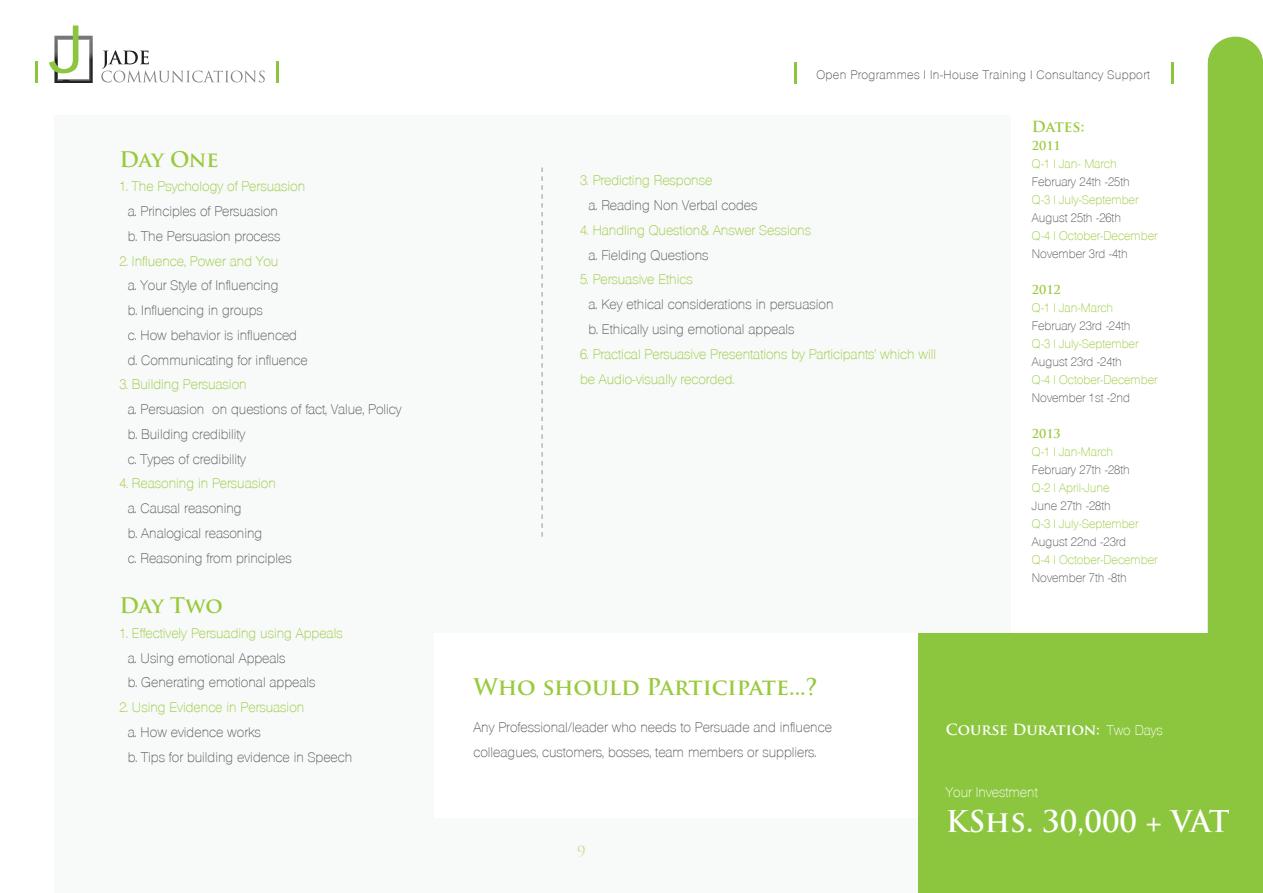
<style>
.page{position:relative;width:1263px;height:893px;background:#fff}
.page>*{position:absolute;margin:0;border:0;box-sizing:border-box;transform-origin:0 0}
.t1{font:700 29.25px "Trajan Pro";color:#fff}
.t2{font:700 22.5px "Trajan Pro";letter-spacing:-.01em;color:#99ca3b}
.t3{font:700 21px "Trajan Pro";color:#99ca3b}
.t4{font:700 15px "Trajan Pro";letter-spacing:-.015em;color:#fff}
.t5{font:700 15px "Trajan Pro";color:#99ca3b}
.t6{font:15px "Trajan Pro";color:#99ca3b}
.t7{font:200 13.5px/24.8px "Olympia";color:#57585a}
.t8{font:200 13.5px/24.8px "Olympia";color:#99ca3b}
.t9{font:200 13.5px "Olympia";color:#fff}
.t10{font:200 12px "Olympia";color:#99ca3b}
.t11{font:200 12px "Olympia";color:#57585a}
.t12{font:200 12px "Olympia";letter-spacing:.03em;color:#524a47}
.t13{font:700 12px "Trajan Pro";color:#99ca3b}
.s1{font-family:"Olympia";font-weight:200;font-size:13.5px}
</style>
<div class="page">
<hr style="left:794px;top:63px;width:3px;height:21px;background:#8bc63e">
<hr style="left:1171px;top:63px;width:3px;height:21px;background:#8bc63e">
<hr style="left:35px;top:61px;width:3px;height:22px;background:#8bc63e">
<hr style="left:276px;top:61px;width:3px;height:22px;background:#8bc63e">
<svg style="left:101px;top:50px;width:164px;height:32px"></svg>
<svg style="left:49px;top:26px;width:44px;height:57px"></svg>
<div style="left:1208px;top:37px;width:55px;height:856px;background:#8bc63e"></div>
<div style="left:54px;top:115px;width:957px;height:778px;background:#f2f3f4"></div>
<div style="left:918px;top:634px;width:291px;height:259px;background:#8bc63e"></div>
<div style="left:434px;top:634px;width:484px;height:184px;background:#fff"></div>
<svg style="left:542px;top:168px;width:1px;height:369px"></svg>
<p class="t3" style="left:119px;top:146px;width:101px">Day One</p>
<p class="t8" style="left:119px;top:174px;width:187px">1. The Psychology of Persuasion</p>
<p class="t7" style="left:128px;top:199px;width:152px">a. Principles of Persuasion</p>
<p class="t7" style="left:128px;top:224px;width:154px">b. The Persuasion process</p>
<p class="t8" style="left:119px;top:249px;width:161px">2. Influence, Power and You</p>
<p class="t7" style="left:128px;top:273px;width:152px">a. Your Style of Influencing</p>
<p class="t7" style="left:128px;top:298px;width:136px">b. Influencing in groups</p>
<p class="t7" style="left:128px;top:323px;width:171px">c. How behavior is influenced</p>
<p class="t7" style="left:128px;top:348px;width:182px">d. Communicating for influence</p>
<p class="t8" style="left:119px;top:372px;width:129px">3. Building Persuasion</p>
<p class="t7" style="left:128px;top:397px;width:275px">a. Persuasion on questions of fact, Value, Policy</p>
<p class="t7" style="left:128px;top:422px;width:119px">b. Building credibility</p>
<p class="t7" style="left:128px;top:447px;width:120px">c. Types of credibility</p>
<p class="t8" style="left:119px;top:471px;width:158px">4. Reasoning in Persuasion</p>
<p class="t7" style="left:128px;top:496px;width:115px">a. Causal reasoning</p>
<p class="t7" style="left:128px;top:521px;width:136px">b. Analogical reasoning</p>
<p class="t7" style="left:128px;top:546px;width:165px">c. Reasoning from principles</p>
<p class="t3" style="left:119px;top:592px;width:105px">Day Two</p>
<p class="t8" style="left:119px;top:621px;width:225px">1. Effectively Persuading using Appeals</p>
<p class="t7" style="left:128px;top:645px;width:159px">a. Using emotional Appeals</p>
<p class="t7" style="left:128px;top:670px;width:189px">b. Generating emotional appeals</p>
<p class="t8" style="left:119px;top:695px;width:187px">2. Using Evidence in Persuasion</p>
<p class="t7" style="left:128px;top:720px;width:135px">a. How evidence works</p>
<p class="t7" style="left:128px;top:744px;width:226px">b. Tips for building evidence in Speech</p>
<p class="t12" style="left:816px;top:68px;width:335px">Open Programmes | In-House Training | Consultancy Support</p>
<p class="t8" style="left:580px;top:168px;width:134px">3. Predicting Response</p>
<p class="t7" style="left:588px;top:193px;width:170px">a. Reading Non Verbal codes</p>
<p class="t8" style="left:580px;top:218px;width:233px">4. Handling Question&amp; Answer Sessions</p>
<p class="t7" style="left:588px;top:243px;width:121px">a. Fielding Questions</p>
<p class="t8" style="left:580px;top:267px;width:114px">5. Persuasive Ethics</p>
<p class="t7" style="left:588px;top:292px;width:246px">a. Key ethical considerations in persuasion</p>
<p class="t7" style="left:588px;top:317px;width:207px">b. Ethically using emotional appeals</p>
<p class="t8" style="left:580px;top:342px;width:358px">6. Practical Persuasive Presentations by Participants’ which will be Audio-visually recorded.</p>
<p class="t5" style="left:1032px;top:118px;width:54px">Dates:</p>
<p class="t13" style="left:1032px;top:139px;width:30px">2011</p>
<p class="t10" style="left:1032px;top:157px;width:86px">Q-1 | Jan- March</p>
<p class="t11" style="left:1032px;top:175px;width:99px">February 24th -25th</p>
<p class="t10" style="left:1032px;top:193px;width:108px">Q-3 | July-September</p>
<p class="t11" style="left:1032px;top:211px;width:91px">August 25th -26th</p>
<p class="t10" style="left:1032px;top:229px;width:127px">Q-4 | October-December</p>
<p class="t11" style="left:1032px;top:247px;width:97px">November 3rd -4th</p>
<p class="t13" style="left:1032px;top:283px;width:30px">2012</p>
<p class="t10" style="left:1032px;top:301px;width:83px">Q-1 | Jan-March</p>
<p class="t11" style="left:1032px;top:319px;width:100px">February 23rd -24th</p>
<p class="t10" style="left:1032px;top:337px;width:108px">Q-3 | July-September</p>
<p class="t11" style="left:1032px;top:355px;width:91px">August 23rd -24th</p>
<p class="t10" style="left:1032px;top:373px;width:127px">Q-4 | October-December</p>
<p class="t11" style="left:1032px;top:391px;width:99px">November 1st -2nd</p>
<p class="t13" style="left:1032px;top:427px;width:30px">2013</p>
<p class="t10" style="left:1032px;top:445px;width:83px">Q-1 | Jan-March</p>
<p class="t11" style="left:1032px;top:463px;width:99px">February 27th -28th</p>
<p class="t10" style="left:1032px;top:481px;width:79px">Q-2 | April-June</p>
<p class="t11" style="left:1032px;top:499px;width:80px">June 27th -28th</p>
<p class="t10" style="left:1032px;top:517px;width:108px">Q-3 | July-September</p>
<p class="t11" style="left:1032px;top:535px;width:96px">August 22nd -23rd</p>
<p class="t10" style="left:1032px;top:553px;width:127px">Q-4 | October-December</p>
<p class="t11" style="left:1032px;top:571px;width:96px">November 7th -8th</p>
<p class="t2" style="left:473px;top:673px;width:346px">Who should Participate...?</p>
<p class="t7" style="left:473px;top:715px;width:360px">Any Professional/leader who needs to Persuade and influence colleagues, customers, bosses, team members or suppliers.</p>
<p class="t6" style="left:577px;top:842px;width:10px">9</p>
<p class="t4" style="left:946px;top:720px;width:219px">Course Duration: <span class="s1">Two Days</span></p>
<p class="t9" style="left:946px;top:784px;width:93px">Your Investment</p>
<p class="t1" style="left:946px;top:803px;width:285px">KShs. 30,000 + VAT</p>
</div>
